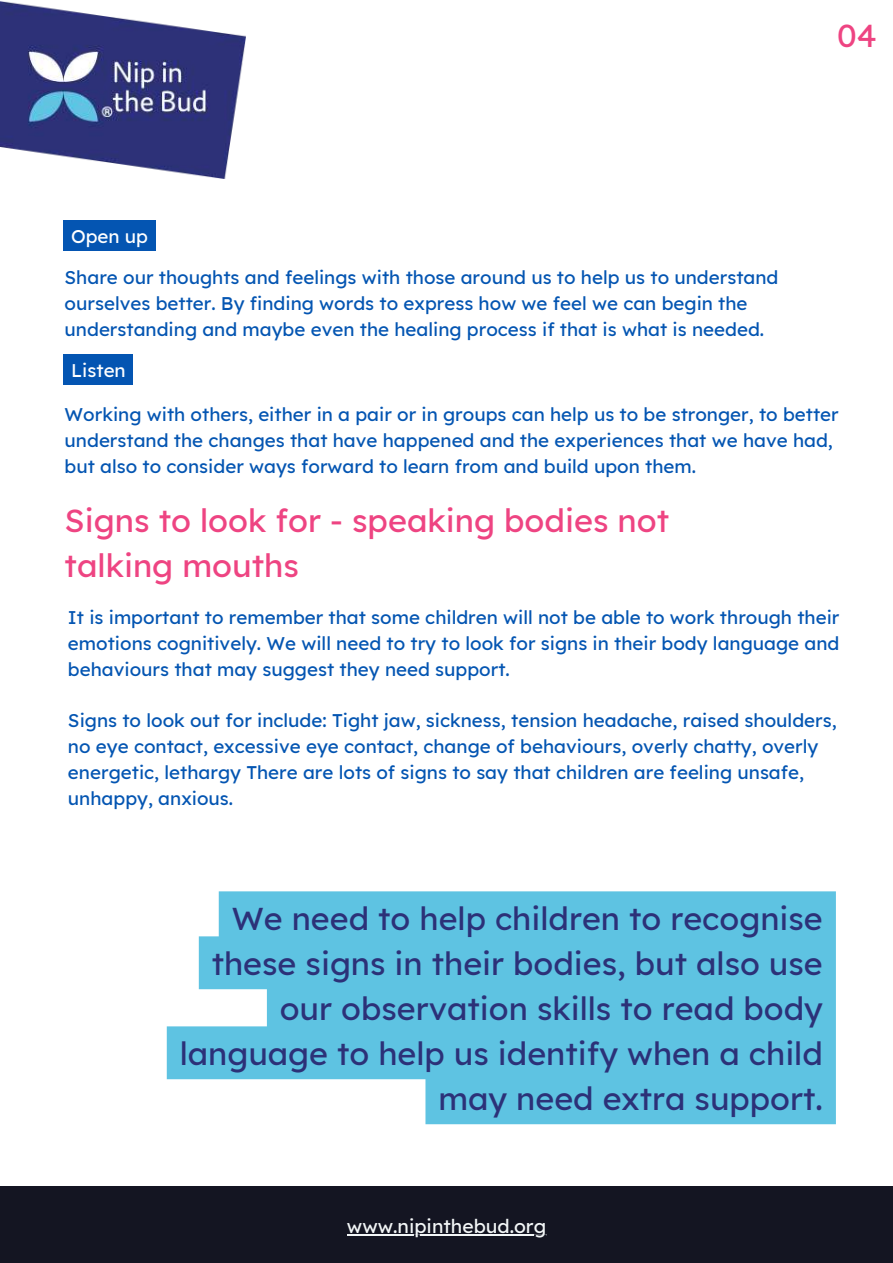
<style>
.page{position:relative;width:893px;height:1263px;background:#fff}
.page>*{position:absolute;margin:0;border:0;box-sizing:border-box;transform-origin:0 0}
.t1{font:500 32.4px/45px "Readex Pro";color:#ee4482}
.t2{font:500 32.25px/45px "Readex Pro";color:#2c3178;text-align:right}
.t3{font:500 19.27px "Readex Pro";color:#f3f6f7}
.t4{font:500 18.75px/25.9px "Readex Pro";color:#0455b2}
.t5{font:500 18.75px "Readex Pro";color:#fff}
</style>
<div class="page">
<img style="left:0;top:1px;width:245px;height:177px">
<div style="left:0;top:1186px;width:893px;height:77px;background:#141522"></div>
<hr style="left:347px;top:1234px;width:199px;height:2px;background:#f3f6f7">
<div style="left:64px;top:220px;width:92px;height:31px;background:#0455b2"></div>
<div style="left:64px;top:354px;width:69px;height:31px;background:#0455b2"></div>
<svg style="left:167px;top:891px;width:669px;height:233px;background:#72cae5"></svg>
<h1 class="t1" style="left:837px;top:13px;width:41px">04</h1>
<p class="t5" style="left:71px;top:225px;width:79px">Open up</p>
<p class="t4" style="left:65px;top:264px;width:715px">Share our thoughts and feelings with those around us to help us to understand ourselves better. By finding words to express how we feel we can begin the understanding and maybe even the healing process if that is what is needed.</p>
<p class="t5" style="left:71px;top:359px;width:56px">Listen</p>
<p class="t4" style="left:65px;top:402px;width:775px">Working with others, either in a pair or in groups can help us to be stronger, to better understand the changes that have happened and the experiences that we have had, but also to consider ways forward to learn from and build upon them.</p>
<h1 class="t1" style="left:65px;top:498px;width:606px">Signs to look for - speaking bodies not talking mouths</h1>
<p class="t4" style="left:68px;top:604px;width:773px;text-align:justify">It is important to remember that some children will not be able to work through their emotions cognitively. We will need to try to look for signs in their body language and behaviours that may suggest they need support.</p>
<p class="t4" style="left:68px;top:708px;width:770px">Signs to look out for include: Tight jaw, sickness, tension headache, raised shoulders, no eye contact, excessive eye contact, change of behaviours, overly chatty, overly energetic, lethargy There are lots of signs to say that children are feeling unsafe, unhappy, anxious.</p>
<h2 class="t2" style="left:180px;top:896px;width:644px">We need to help children to recognise these signs in their bodies, but also use our observation skills to read body language to help us identify when a child may need extra support.</h2>
<p class="t3" style="left:347px;top:1215px;width:201px">www.nipinthebud.org</p>
</div>
